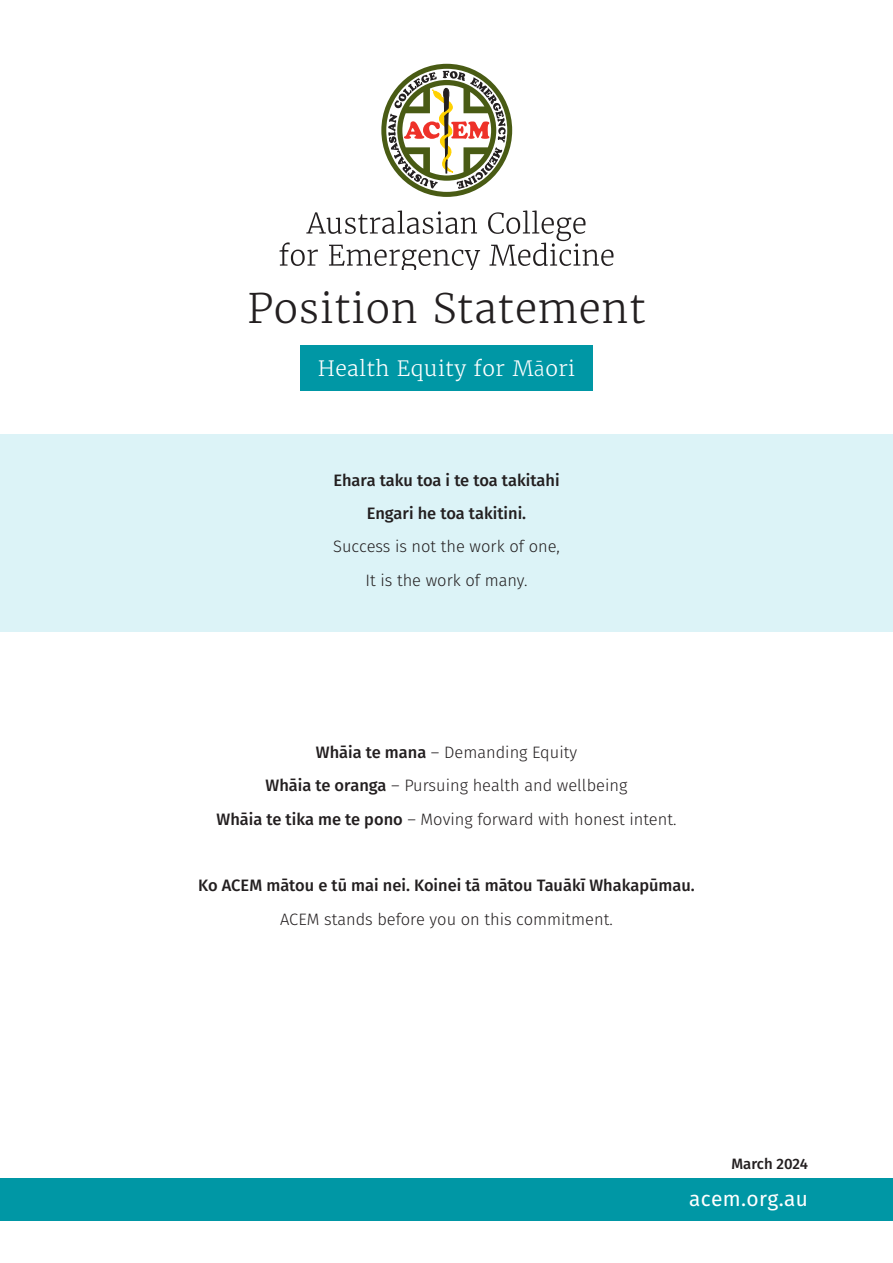
<style>
.page{position:relative;width:893px;height:1263px;background:#fff}
.page>*{position:absolute;margin:0;border:0;box-sizing:border-box;transform-origin:0 0}
.t1{font:300 40.5px "Merriweather";letter-spacing:.02em;color:#231f20}
.t2{font:300 21px "Merriweather";letter-spacing:.02em;color:#fff}
.t3{font:21px "Fira Sans";letter-spacing:.02em;color:#fff}
.t4{font:300 16.5px/33.3px "Fira Sans";color:#231f20;text-align:center}
.t5{font:500 16.5px/33.3px "Fira Sans";color:#231f20;text-align:center}
.t6{font:500 15px "Fira Sans";color:#231f20}
.s1{font-family:"Fira Sans"}
.s2{font-weight:500}
</style>
<div class="page">
<svg style="left:306px;top:210px;width:171px;height:24px"></svg>
<svg style="left:279px;top:242px;width:39px;height:24px"></svg>
<svg style="left:329px;top:245px;width:151px;height:25px"></svg>
<svg style="left:488px;top:210px;width:125px;height:56px"></svg>
<svg style="left:381px;top:64px;width:131px;height:133px"></svg>
<div style="left:0;top:434px;width:893px;height:197px;background:#dcf3f7"></div>
<div style="left:300px;top:345px;width:293px;height:46px;background:#0097a5"></div>
<div style="left:0;top:1178px;width:893px;height:42px;background:#0097a5"></div>
<h1 class="t1" style="left:247px;top:283px;width:400px">Position Statement</h1>
<p class="t2" style="left:318px;top:355px;width:259px">Health Equity for M<span class="s1">ā</span>ori</p>
<p class="t5" style="left:333px;top:463px;width:228px">Ehara taku toa i te toa takitahi<br>Engari he toa takitini.</p>
<p class="t4" style="left:333px;top:530px;width:228px">Success is not the work of one,<br>It is the work of many.</p>
<p class="t4" style="left:217px;top:735px;width:461px"><span class="s2">Whāia te mana</span> – Demanding Equity<br><span class="s2">Whāia te oranga</span> – Pursuing health and wellbeing<br><span class="s2">Whāia te tika me te pono</span> – Moving forward with honest intent.</p>
<p class="t5" style="left:198px;top:868px;width:498px">Ko ACEM mātou e tū mai nei. Koinei tā mātou Tauākī Whakapūmau.</p>
<p class="t4" style="left:280px;top:902px;width:334px">ACEM stands before you on this commitment.</p>
<p class="t6" style="left:731px;top:1151px;width:78px">March 2024</p>
<p class="t3" style="left:689px;top:1183px;width:120px">acem.org.au</p>
</div>
